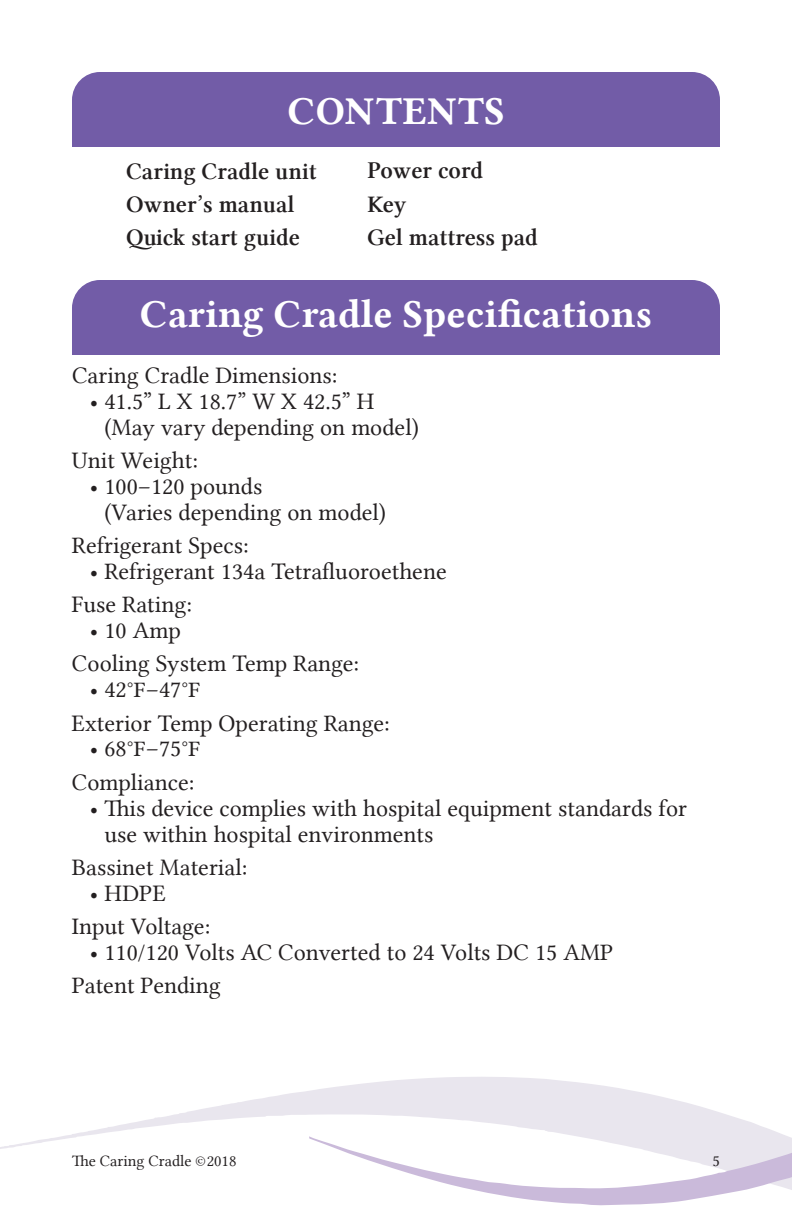
<style>
.page{position:relative;width:792px;height:1224px;background:#fff}
.page>*{position:absolute;margin:0;border:0;box-sizing:border-box;transform-origin:0 0}
.t1{font:40px "Lin Libertine B";color:#fff}
.t2{font:24px/33.2px "Lin Libertine";color:#231f20}
.t3{font:24px/33.2px "Lin Libertine Z";color:#231f20}
.t4{font:16px "Lin Libertine";color:#231f20}
</style>
<div class="page">
<svg style="left:0;top:1091px;width:309px;height:58px"></svg>
<svg style="left:309px;top:1077px;width:483px;height:129px"></svg>
<div style="left:72px;top:280px;width:648px;height:75px;background:#725ca7"></div>
<div style="left:72px;top:72px;width:648px;height:75px;background:#725ca7"></div>
<h1 class="t1" style="left:288px;top:88px;width:218px">CONTENTS</h1>
<p class="t3" style="left:126px;top:154px;width:192px">Caring Cradle unit<br>Owner’s manual<br>Quick start guide</p>
<p class="t3" style="left:367px;top:154px;width:172px">Power cord<br>Key<br>Gel mattress pad</p>
<h1 class="t1" style="left:140px;top:292px;width:514px">Caring Cradle Specifications</h1>
<p class="t2" style="left:72px;top:358px;width:267px">Caring Cradle Dimensions:</p>
<p class="t2" style="left:104px;top:388px;width:316px;line-height:26px;text-indent:-14px">• 41.5” L X 18.7” W X 42.5” H (May vary depending on model)</p>
<p class="t2" style="left:72px;top:443px;width:128px">Unit Weight:</p>
<p class="t2" style="left:104px;top:473px;width:283px;line-height:26px;text-indent:-14px">• 100–120 pounds<br>(Varies depending on model)</p>
<p class="t2" style="left:72px;top:529px;width:178px">Refrigerant Specs:</p>
<p class="t2" style="left:72px;top:555px;width:376px;text-indent:18px">• Refrigerant 134a Tetrafluoroethene<br>Fuse Rating:</p>
<p class="t2" style="left:72px;top:614px;width:289px;text-indent:18px">• 10 Amp<br>Cooling System Temp Range:</p>
<p class="t2" style="left:72px;top:673px;width:319px;text-indent:18px">• 42°F–47°F<br>Exterior Temp Operating Range:</p>
<p class="t2" style="left:72px;top:732px;width:130px;text-align:right">• 68°F–75°F<br>Compliance:</p>
<p class="t2" style="left:104px;top:795px;width:584px;line-height:26px;text-indent:-14px">• This device complies with hospital equipment standards for use within hospital environments</p>
<p class="t2" style="left:72px;top:850px;width:177px">Bassinet Material:</p>
<p class="t2" style="left:72px;top:876px;width:140px;text-indent:18px">• HDPE<br>Input Voltage:</p>
<p class="t2" style="left:72px;top:936px;width:542px;text-indent:18px">• 110/120 Volts AC Converted to 24 Volts DC 15 AMP<br>Patent Pending</p>
<p class="t4" style="left:72px;top:1152px;width:166px">The Caring Cradle ©2018</p>
<p class="t4" style="left:713px;top:1152px;width:9px">5</p>
</div>
